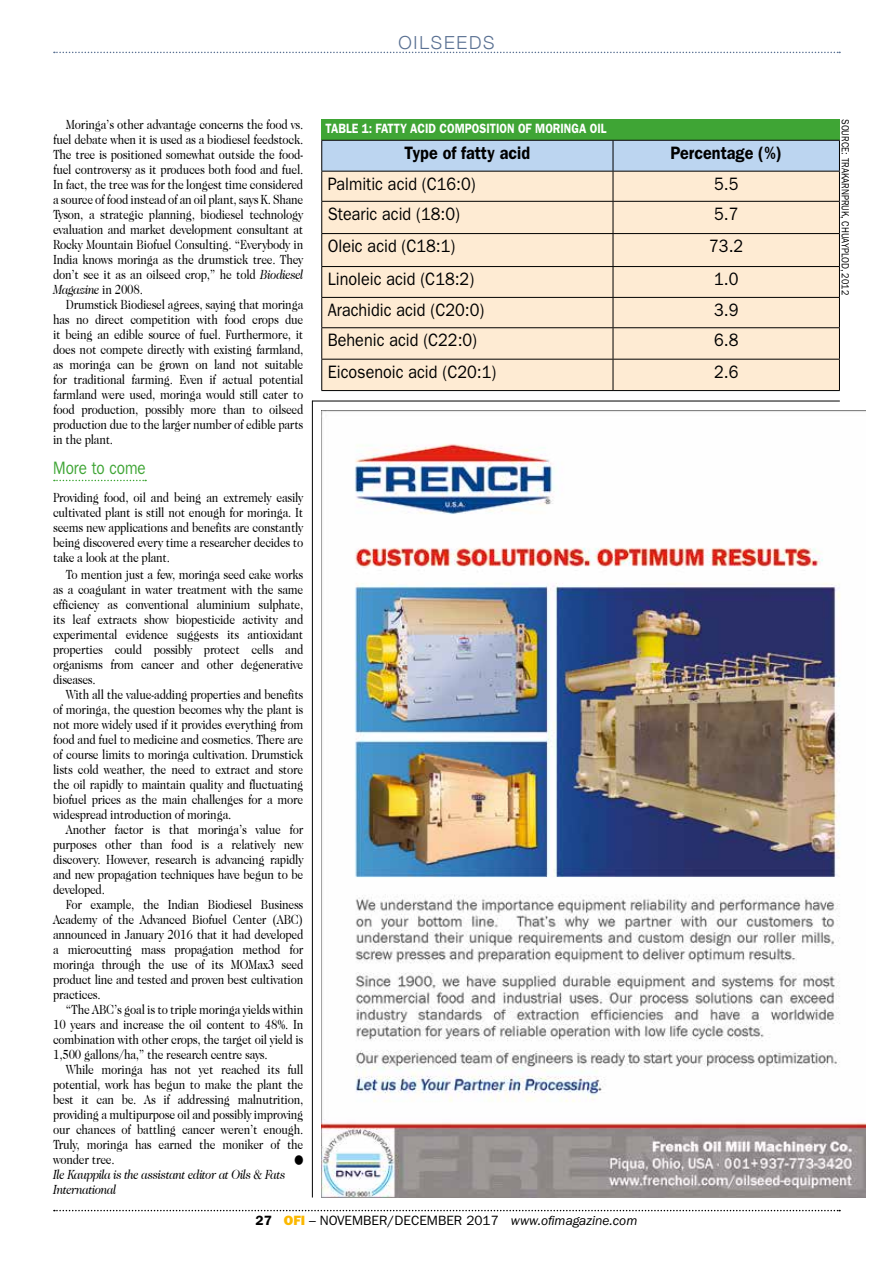
<style>
.page{position:relative;width:893px;height:1263px;background:#fff}
.page>*{position:absolute;margin:0;border:0;box-sizing:border-box;transform-origin:0 0}
.t1{font:18px "Franklin Gothic LT";color:#000;scale:.9 1}
.t2{font:600 18px "Franklin Gothic LT";color:#000;scale:.9 1}
.t3{font:18px "Franklin Gothic LT";color:#3fa535;scale:.85 1}
.t4{font:300 18px "Helvetica Neue";letter-spacing:.1em;color:#597092}
.t5{font:13.5px/15px "Caslon 224 IT Cby BT";letter-spacing:-.02em;color:#000;text-align:justify;scale:.85 1}
.t6{font:italic 13.5px/15px "Caslon 224 IT Cby BT";letter-spacing:-.02em;color:#000;scale:.85 1}
.t7{font:13.5px "ITC Franklin Gothic Std";color:#000}
.t8{font:600 13.5px "Franklin Gothic LT";color:#fff;scale:.85 1}
.t9{font:13.5px "Newspaper Pi BT";color:#000;scale:.85 1}
.t10{font:10.5px "Franklin Gothic LT";color:#000;scale:.85 1}
.s1{font-style:italic}
.s2{font-weight:600}
.s3{font-family:"ITC Franklin Gothic Std Hvy";color:#fbb800}
</style>
<div class="page">
<svg style="left:54px;top:1210px;width:786px;height:1px"></svg>
<svg style="left:54px;top:52px;width:786px;height:1px"></svg>
<img style="left:321px;top:411px;width:545px;height:786px">
<svg style="left:54px;top:480px;width:92px;height:1px"></svg>
<div style="left:321px;top:119px;width:519px;height:21px;background:#3fa535"></div>
<div style="left:322px;top:202px;width:517px;height:188px;background:#feebd3"></div>
<svg style="left:321px;top:140px;width:519px;height:61px;background:#d4d7d9"></svg>
<hr style="left:321px;top:201px;width:292px;height:1px;background:#000">
<hr style="left:321px;top:202px;width:1px;height:31px;background:#000">
<hr style="left:613px;top:201px;width:227px;height:1px;background:#000">
<hr style="left:613px;top:202px;width:1px;height:31px;background:#000">
<hr style="left:839px;top:202px;width:1px;height:31px;background:#000">
<hr style="left:321px;top:233px;width:292px;height:1px;background:#000">
<hr style="left:321px;top:234px;width:1px;height:32px;background:#000">
<hr style="left:613px;top:233px;width:227px;height:1px;background:#000">
<hr style="left:613px;top:234px;width:1px;height:32px;background:#000">
<hr style="left:839px;top:234px;width:1px;height:32px;background:#000">
<hr style="left:321px;top:266px;width:292px;height:1px;background:#000">
<hr style="left:321px;top:267px;width:1px;height:30px;background:#000">
<hr style="left:613px;top:266px;width:227px;height:1px;background:#000">
<hr style="left:613px;top:267px;width:1px;height:30px;background:#000">
<hr style="left:839px;top:267px;width:1px;height:30px;background:#000">
<hr style="left:321px;top:297px;width:292px;height:1px;background:#000">
<svg style="left:321px;top:298px;width:1px;height:29px"></svg>
<hr style="left:613px;top:297px;width:227px;height:1px;background:#000">
<svg style="left:613px;top:298px;width:1px;height:29px"></svg>
<svg style="left:839px;top:298px;width:1px;height:29px"></svg>
<hr style="left:321px;top:327px;width:292px;height:1px;background:#000">
<hr style="left:321px;top:328px;width:1px;height:31px;background:#000">
<hr style="left:613px;top:327px;width:227px;height:1px;background:#000">
<hr style="left:613px;top:328px;width:1px;height:31px;background:#000">
<hr style="left:839px;top:328px;width:1px;height:31px;background:#000">
<hr style="left:321px;top:359px;width:292px;height:1px;background:#000">
<hr style="left:321px;top:360px;width:1px;height:30px;background:#000">
<hr style="left:613px;top:359px;width:227px;height:1px;background:#000">
<hr style="left:613px;top:360px;width:1px;height:30px;background:#000">
<hr style="left:839px;top:360px;width:1px;height:30px;background:#000">
<hr style="left:321px;top:390px;width:292px;height:1px;background:#000">
<hr style="left:613px;top:390px;width:227px;height:1px;background:#000">
<hr style="left:312px;top:401px;width:528px;height:1px;background:#000">
<hr style="left:312px;top:401px;width:1px;height:796px;background:#000">
<h1 class="t4" style="left:398px;top:28px;width:97px">OILSEEDS</h1>
<p class="t5" style="left:53px;top:117px;width:296px;text-indent:13px">Moringa’s other advantage concerns the food vs. fuel debate when it is used as a biodiesel feedstock.<br>The tree is positioned somewhat outside the food&shy;fuel controversy as it produces both food and fuel.<br>In fact, the tree was for the longest time considered a source of food instead of an oil plant, says K. Shane Tyson, a strategic planning, biodiesel technology evaluation and market development consultant at Rocky Mountain Biofuel Consulting. “Everybody in India knows moringa as the drumstick tree. They don’t see it as an oilseed crop,” he told <span class="s1">Biodiesel Magazine</span> in 2008.</p>
<p class="t5" style="left:53px;top:297px;width:296px;text-indent:13px">Drumstick Biodiesel agrees, saying that moringa has no direct competition with food crops due it being an edible source of fuel. Furthermore, it does not compete directly with existing farmland, as moringa can be grown on land not suitable for traditional farming. Even if actual potential farmland were used, moringa would still cater to food production, possibly more than to oilseed production due to the larger number of edible parts in the plant.</p>
<h1 class="t3" style="left:53px;top:458px;width:111px">More to come</h1>
<p class="t5" style="left:53px;top:490px;width:296px">Providing food, oil and being an extremely easily cultivated plant is still not enough for moringa. It seems new applications and benefits are constantly being discovered every time a researcher decides to take a look at the plant.</p>
<p class="t5" style="left:53px;top:567px;width:296px;text-indent:13px">To mention just a few, moringa seed cake works as a coagulant in water treatment with the same efficiency as conventional aluminium sulphate, its leaf extracts show biopesticide activity and experimental evidence suggests its antioxidant properties could possibly protect cells and organisms from cancer and other degenerative diseases.</p>
<p class="t5" style="left:53px;top:687px;width:296px;text-indent:13px">With all the value-adding properties and benefits of moringa, the question becomes why the plant is not more widely used if it provides everything from food and fuel to medicine and cosmetics. There are of course limits to moringa cultivation. Drumstick lists cold weather, the need to extract and store the oil rapidly to maintain quality and fluctuating biofuel prices as the main challenges for a more widespread introduction of moringa.</p>
<p class="t5" style="left:53px;top:822px;width:296px;text-indent:13px">Another factor is that moringa’s value for purposes other than food is a relatively new discovery. However, research is advancing rapidly and new propagation techniques have begun to be developed.</p>
<p class="t5" style="left:53px;top:897px;width:296px;text-indent:13px">For example, the Indian Biodiesel Business Academy of the Advanced Biofuel Center (ABC) announced in January 2016 that it had developed a microcutting mass propagation method for moringa through the use of its MOMax3 seed product line and tested and proven best cultivation practices.</p>
<p class="t5" style="left:53px;top:1002px;width:296px;text-indent:13px">“The ABC’s goal is to triple moringa yields within 10 years and increase the oil content to 48%. In combination with other crops, the target oil yield is 1,500 gallons/ha,” the research centre says.</p>
<p class="t5" style="left:53px;top:1062px;width:296px;text-indent:13px">While moringa has not yet reached its full potential, work has begun to make the plant the best it can be. As if addressing malnutrition, providing a multipurpose oil and possibly improving our chances of battling cancer weren’t enough.<br>Truly, moringa has earned the moniker of the wonder tree.</p>
<p class="t9" style="left:294px;top:1152px;width:12px">w</p>
<p class="t6" style="left:53px;top:1167px;width:275px">Ile Kauppila is the assistant editor at Oils &amp; Fats<br>International</p>
<p class="t8" style="left:326px;top:120px;width:332px">TABLE 1: FATTY ACID COMPOSITION OF MORINGA OIL</p>
<h1 class="t2" style="left:405px;top:142px;width:141px">Type of fatty acid</h1>
<h1 class="t2" style="left:670px;top:142px;width:125px">Percentage (%)</h1>
<h1 class="t1" style="left:328px;top:173px;width:166px">Palmitic acid (C16:0)</h1>
<h1 class="t1" style="left:714px;top:173px;width:29px">5.5</h1>
<h1 class="t1" style="left:328px;top:203px;width:148px">Stearic acid (18:0)</h1>
<h1 class="t1" style="left:714px;top:203px;width:29px">5.7</h1>
<h1 class="t1" style="left:328px;top:235px;width:143px">Oleic acid (C18:1)</h1>
<h1 class="t1" style="left:709px;top:235px;width:39px">73.2</h1>
<h1 class="t1" style="left:328px;top:268px;width:164px">Linoleic acid (C18:2)</h1>
<h1 class="t1" style="left:714px;top:268px;width:29px">1.0</h1>
<h1 class="t1" style="left:328px;top:299px;width:175px">Arachidic acid (C20:0)</h1>
<h1 class="t1" style="left:714px;top:299px;width:29px">3.9</h1>
<h1 class="t1" style="left:328px;top:330px;width:167px">Behenic acid (C22:0)</h1>
<h1 class="t1" style="left:714px;top:330px;width:29px">6.8</h1>
<h1 class="t1" style="left:328px;top:361px;width:189px">Eicosenoic acid (C20:1)</h1>
<h1 class="t1" style="left:714px;top:361px;width:29px">2.6</h1>
<p class="t7" style="left:256px;top:1213px;width:383px"><span class="s2">27</span> <span class="s3">OFI</span> – NOVEMBER/DECEMBER 2017 <span class="s1">www.ofimagazine.com</span></p>
<p class="t10" style="left:851px;top:119px;width:208px;rotate:90deg">SOURCE: TRAKARNPRUK, CHUAYPLOD, 2012</p>
</div>
